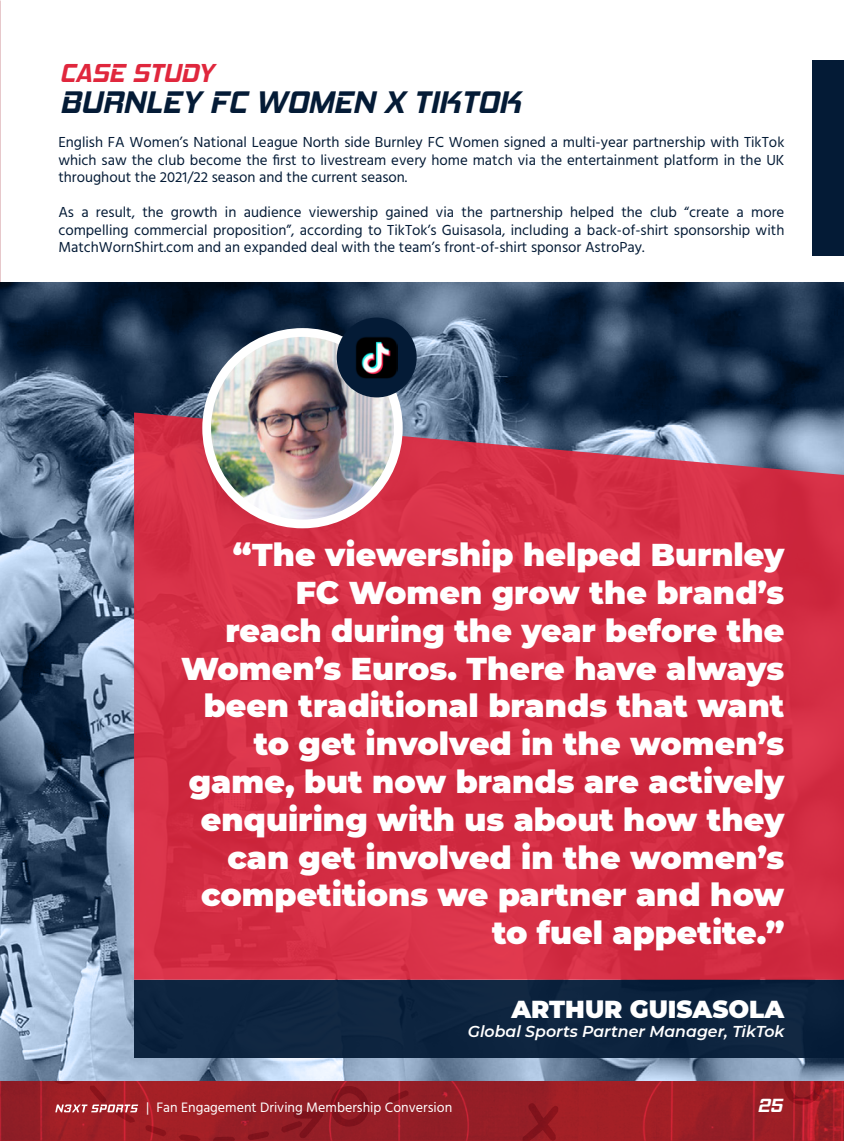
<style>
.page{position:relative;width:844px;height:1141px;background:#fff}
.page>*{position:absolute;margin:0;border:0;box-sizing:border-box;transform-origin:0 0}
.t1{font:900 31.5px/37.8px "Montserrat";color:#fff;text-align:right}
.t2{font:italic 700 31.5px "Hemi Head Rg";color:#041b36}
.t3{font:italic 700 26.25px "Hemi Head Rg";color:#e0273d}
.t4{font:900 24.5px "Montserrat";color:#fff}
.t5{font:italic 700 19.25px "Hemi Head Rg";color:#fff}
.t6{font:italic 600 15.75px "Montserrat";color:#fff}
.t7{font:14.88px/17.5px "Hind";color:#041b36;text-align:justify}
.t8{font:14px "Hind";color:#fff}
</style>
<div class="page">
<img style="left:0;top:0;width:1px;height:283px">
<img style="left:0;top:283px;width:843px;height:798px">
<svg style="left:134px;top:412px;width:709px;height:568px;background:#cf3249"></svg>
<div style="left:812px;top:60px;width:31px;height:195px;background:#041b36"></div>
<div style="left:150px;top:280px;width:277px;height:276px;background:#231f20;opacity:.07"></div>
<img style="left:207px;top:332px;width:191px;height:192px;border-radius:96px">
<div style="left:202px;top:328px;width:200px;height:200px;border:9px solid #fff;border-radius:50%"></div>
<div style="left:336px;top:318px;width:80px;height:79px;background:#041b36;border-radius:50%"></div>
<img style="left:356px;top:337px;width:42px;height:42px">
<div style="left:134px;top:980px;width:709px;height:77px;background:#0d243f"></div>
<svg style="left:0;top:1081px;width:843px;height:60px;background:#9a1d25"></svg>
<svg style="left:46px;top:1081px;width:92px;height:42px;background:#a62f35"></svg>
<p class="t3" style="left:60px;top:57px;width:155px">CASE STUDY</p>
<p class="t2" style="left:60px;top:83px;width:462px">BURNLEY FC WOMEN X TIKTOK</p>
<p class="t7" style="left:58px;top:134px;width:727px">English FA Women’s National League North side Burnley FC Women signed a multi-year partnership with TikTok which saw the club become the first to livestream every home match via the entertainment platform in the UK throughout the 2021/22 season and the current season.</p>
<p class="t7" style="left:58px;top:204px;width:727px">As a result, the growth in audience viewership gained via the partnership helped the club “create a more compelling commercial proposition”, according to TikTok’s Guisasola, including a back-of-shirt sponsorship with MatchWornShirt.com and an expanded deal with the team’s front-of-shirt sponsor AstroPay.</p>
<p class="t1" style="left:181px;top:534px;width:604px">“The viewership helped Burnley<br>FC Women grow the brand’s<br>reach during the year before the<br>Women’s Euros. There have always been traditional brands that want to get involved in the women’s game, but now brands are actively enquiring with us about how they can get involved in the women’s competitions we partner and how to fuel appetite.”</p>
<p class="t4" style="left:511px;top:990px;width:274px">ARTHUR GUISASOLA</p>
<p class="t6" style="left:468px;top:1020px;width:318px">Global Sports Partner Manager, TikTok</p>
<p class="t8" style="left:146px;top:1098px;width:307px">| Fan Engagement Driving Membership Conversion</p>
<p class="t5" style="left:757px;top:1094px;width:27px">25</p>
</div>
